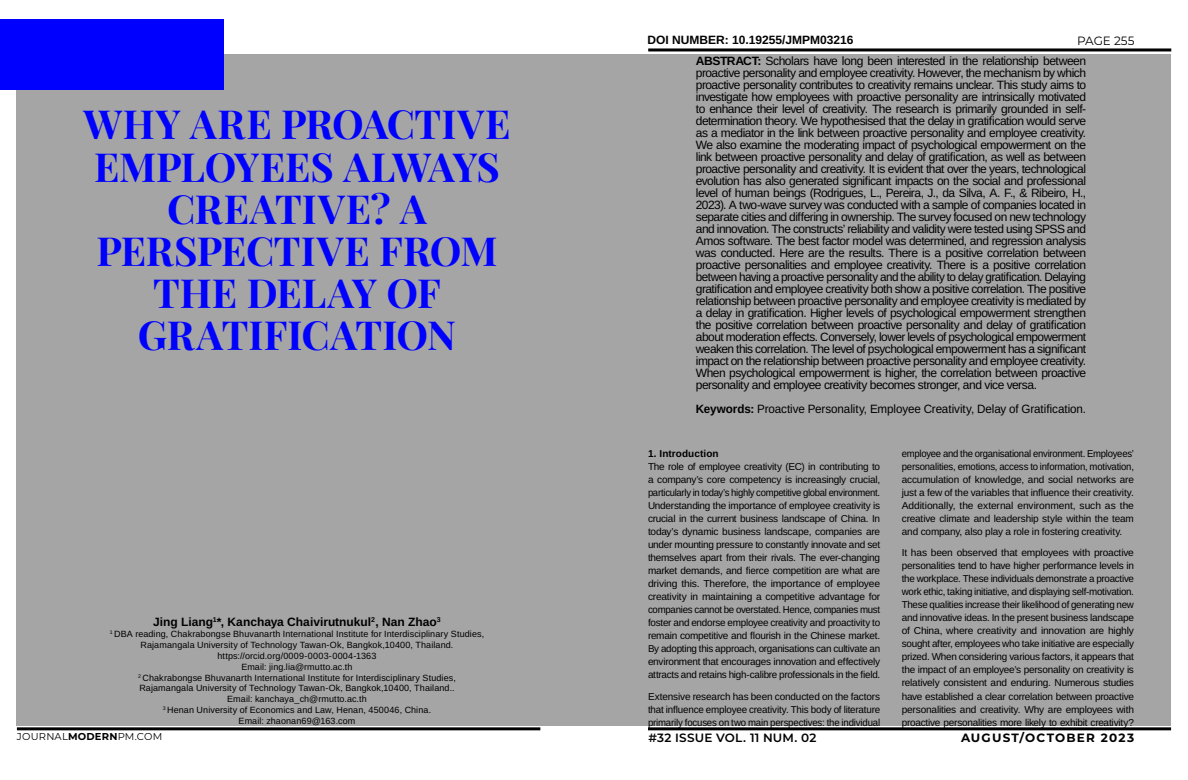
<style>
.page{position:relative;width:1188px;height:780px;background:#fff}
.page>*{position:absolute;margin:0;border:0;box-sizing:border-box;transform-origin:0 0}
.t1{font:700 40px/42px "Playfair Display";letter-spacing:-.005em;color:#00f;text-align:center}
.t2{font:12px/12px "Arimo";letter-spacing:-.015em;color:#000;text-align:justify}
.t3{font:700 12px "Arimo";color:#000}
.t4{font:600 12px "Montserrat";letter-spacing:.015em;color:#000}
.t5{font:700 12px "Montserrat";letter-spacing:.1em;color:#000}
.t6{font:12px "Montserrat";letter-spacing:-.005em;color:#000}
.t7{font:10px/13px "Arimo";letter-spacing:-.02em;color:#000;text-align:justify}
.t8{font:10px/13px "Arimo";letter-spacing:-.02em;color:#000;text-align:justify;scale:.95 1}
.t9{font:10px "Montserrat";letter-spacing:.02em;color:#000}
.t10{font:700 10px "Arimo";letter-spacing:.01em;color:#000}
.t11{font:9px/10.8px "Arimo";letter-spacing:.01em;color:#000;text-align:center}
.s1{font-weight:700}
</style>
<div class="page">
<div style="left:17px;top:54px;width:1154px;height:671px;background:#a5a5a5"></div>
<hr style="left:648px;top:48px;width:523px;height:3px;background:#000">
<hr style="left:17px;top:726px;width:523px;height:3px;background:#000">
<div style="left:0;top:19px;width:224px;height:70px;background:#00f"></div>
<hr style="left:648px;top:726px;width:523px;height:3px;background:#000">
<h1 class="t1" style="left:83px;top:100px;width:429px">WHY ARE PROACTIVE<br>EMPLOYEES ALWAYS<br>CREATIVE? A<br>PERSPECTIVE FROM<br>THE DELAY OF<br>GRATIFICATION</h1>
<p class="t3" style="left:153px;top:613px;width:289px">Jing Liang<sup>1</sup>*, Kanchaya Chaivirutnukul<sup>2</sup>, Nan Zhao<sup>3</sup></p>
<p class="t11" style="left:110px;top:628px;width:376px"><sup>1</sup> DBA reading, Chakrabongse Bhuvanarth International Institute for Interdisciplinary Studies, Rajamangala University of Technology Tawan-Ok, Bangkok,10400, Thailand. https://orcid.org/0009-0003-0004-1363<br>Email: jing.lia@rmutto.ac.th<br><sup>2</sup> Chakrabongse Bhuvanarth International Institute for Interdisciplinary Studies,<br>Rajamangala University of Technology Tawan-Ok, Bangkok,10400, Thailand..<br>Email: kanchaya_ch@rmutto.ac.th<br><sup>3</sup> Henan University of Economics and Law, Henan, 450046, China.<br>Email: zhaonan69@163.com</p>
<p class="t3" style="left:647px;top:32px;width:208px">DOI NUMBER: 10.19255/JMPM03216</p>
<p class="t6" style="left:1077px;top:32px;width:59px">PAGE 255</p>
<p class="t2" style="left:696px;top:55px;width:392px"><span class="s1">ABSTRACT:</span> Scholars have long been interested in the relationship between proactive personality and employee creativity. However, the mechanism by which proactive personality contributes to creativity remains unclear. This study aims to investigate how employees with proactive personality are intrinsically motivated to enhance their level of creativity. The research is primarily grounded in self&shy;determination theory. We hypothesised that the delay in gratification would serve as a mediator in the link between proactive personality and employee creativity.<br>We also examine the moderating impact of psychological empowerment on the link between proactive personality and delay of gratification, as well as between proactive personality and creativity. It is evident that over the years, technological evolution has also generated significant impacts on the social and professional level of human beings (Rodrigues, L., Pereira, J., da Silva, A. F., &amp; Ribeiro, H., 2023). A two-wave survey was conducted with a sample of companies located in separate cities and differing in ownership. The survey focused on new technology and innovation. The constructs’ reliability and validity were tested using SPSS and Amos software. The best factor model was determined, and regression analysis was conducted. Here are the results. There is a positive correlation between proactive personalities and employee creativity. There is a positive correlation between having a proactive personality and the ability to delay gratification. Delaying gratification and employee creativity both show a positive correlation. The positive relationship between proactive personality and employee creativity is mediated by a delay in gratification. Higher levels of psychological empowerment strengthen the positive correlation between proactive personality and delay of gratification about moderation effects. Conversely, lower levels of psychological empowerment weaken this correlation. The level of psychological empowerment has a significant impact on the relationship between proactive personality and employee creativity.<br>When psychological empowerment is higher, the correlation between proactive personality and employee creativity becomes stronger, and vice versa.</p>
<p class="t2" style="left:696px;top:403px;width:392px"><span class="s1">Keywords:</span> Proactive Personality, Employee Creativity, Delay of Gratification.</p>
<p class="t10" style="left:648px;top:446px;width:72px">1. Introduction</p>
<p class="t7" style="left:648px;top:460px;width:234px">The role of employee creativity (EC) in contributing to a company’s core competency is increasingly crucial, particularly in today’s highly competitive global environment.<br>Understanding the importance of employee creativity is crucial in the current business landscape of China. In today’s dynamic business landscape, companies are under mounting pressure to constantly innovate and set themselves apart from their rivals. The ever-changing market demands, and fierce competition are what are driving this. Therefore, the importance of employee creativity in maintaining a competitive advantage for companies cannot be overstated. Hence, companies must foster and endorse employee creativity and proactivity to remain competitive and flourish in the Chinese market.<br>By adopting this approach, organisations can cultivate an environment that encourages innovation and effectively attracts and retains high-calibre professionals in the field.</p>
<p class="t7" style="left:648px;top:689px;width:234px">Extensive research has been conducted on the factors that influence employee creativity. This body of literature primarily focuses on two main perspectives: the individual</p>
<p class="t8" style="left:902px;top:447px;width:246px">employee and the organisational environment. Employees’ personalities, emotions, access to information, motivation, accumulation of knowledge, and social networks are just a few of the variables that influence their creativity.<br>Additionally, the external environment, such as the creative climate and leadership style within the team and company, also play a role in fostering creativity.</p>
<p class="t7" style="left:902px;top:546px;width:234px">It has been observed that employees with proactive personalities tend to have higher performance levels in the workplace. These individuals demonstrate a proactive work ethic, taking initiative, and displaying self-motivation.<br>These qualities increase their likelihood of generating new and innovative ideas. In the present business landscape of China, where creativity and innovation are highly sought after, employees who take initiative are especially prized. When considering various factors, it appears that the impact of an employee’s personality on creativity is relatively consistent and enduring. Numerous studies have established a clear correlation between proactive personalities and creativity. Why are employees with proactive personalities more likely to exhibit creativity?</p>
<p class="t9" style="left:17px;top:729px;width:147px">JOURNAL<span class="s1">MODERN</span>PM.COM</p>
<p class="t4" style="left:648px;top:728px;width:170px">#32 ISSUE VOL. 11 NUM. 02</p>
<p class="t5" style="left:961px;top:728px;width:175px">AUGUST/OCTOBER 2023</p>
</div>
